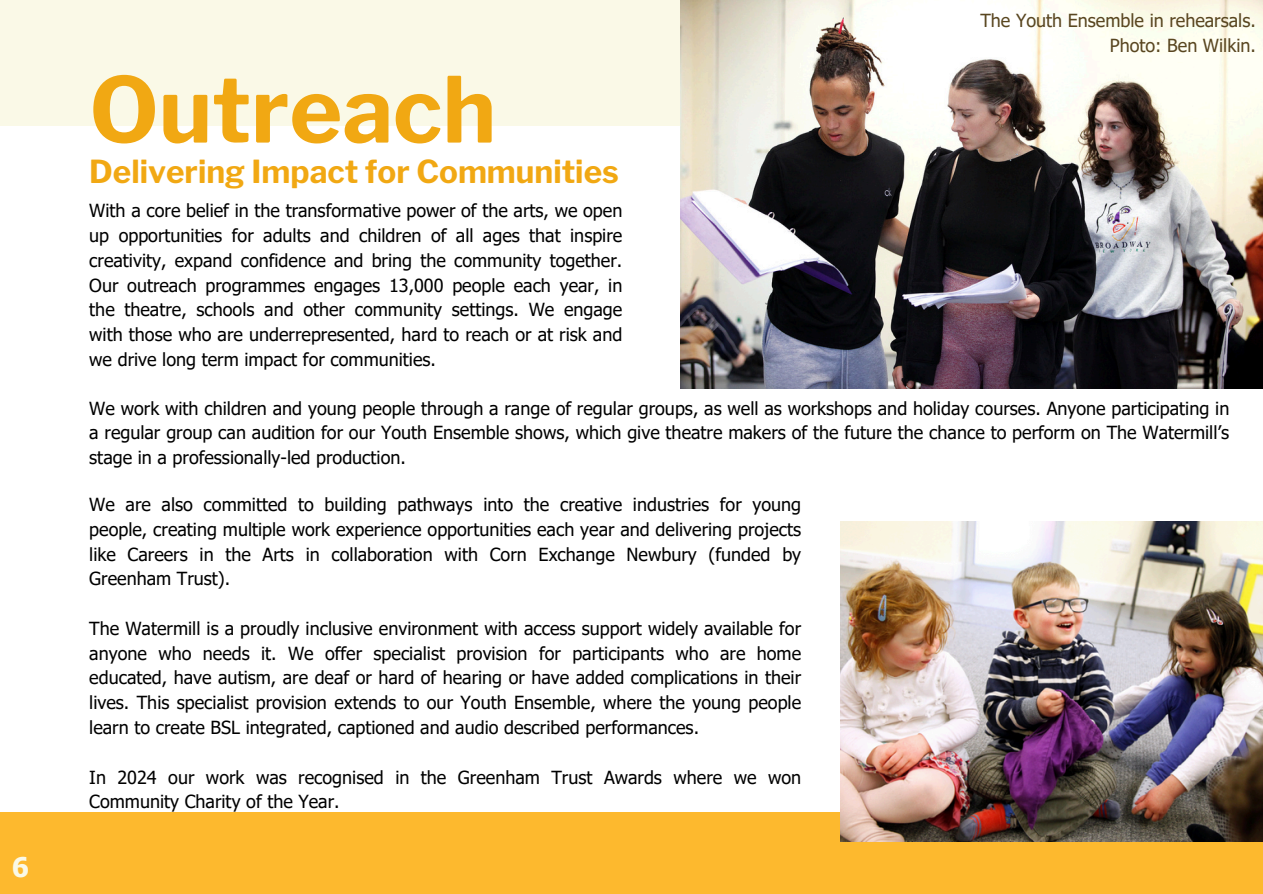
<style>
.page{position:relative;width:1263px;height:894px;background:#fff}
.page>*{position:absolute;margin:0;border:0;box-sizing:border-box;transform-origin:0 0}
.t1{font:700 90px "Libre Franklin";color:#f1a813}
.t2{font:700 31.5px "Libre Franklin";color:#f1a813}
.t3{font:700 27px "Tahoma";color:#faf9e7}
.t4{font:18px/24.8px "Tahoma";color:#000;text-align:justify}
.t5{font:18px "Tahoma";color:#594620}
</style>
<div class="page">
<div style="left:0;top:0;width:1263px;height:126px;background:#faf9e7"></div>
<div style="left:0;top:811px;width:1263px;height:82px;background:#fdb92e"></div>
<img style="left:681px;top:0;width:581px;height:388px">
<img style="left:840px;top:522px;width:423px;height:319px">
<p class="t3" style="left:12px;top:849px;width:19px">6</p>
<p class="t1" style="left:89px;top:56px;width:408px">Outreach</p>
<p class="t2" style="left:89px;top:153px;width:531px">Delivering Impact for Communities</p>
<p class="t4" style="left:89px;top:198px;width:535px">With a core belief in the transformative power of the arts, we open up opportunities for adults and children of all ages that inspire creativity, expand confidence and bring the community together.<br>Our outreach programmes engages 13,000 people each year, in the theatre, schools and other community settings. We engage with those who are underrepresented, hard to reach or at risk and we drive long term impact for communities.</p>
<p class="t5" style="left:980px;top:9px;width:277px">The Youth Ensemble in rehearsals.</p>
<p class="t5" style="left:1110px;top:34px;width:148px">Photo: Ben Wilkin.</p>
<p class="t4" style="left:89px;top:395px;width:1142px">We work with children and young people through a range of regular groups, as well as workshops and holiday courses. Anyone participating in a regular group can audition for our Youth Ensemble shows, which give theatre makers of the future the chance to perform on The Watermill’s stage in a professionally-led production.</p>
<p class="t4" style="left:89px;top:491px;width:713px">We are also committed to building pathways into the creative industries for young people, creating multiple work experience opportunities each year and delivering projects like Careers in the Arts in collaboration with Corn Exchange Newbury (funded by Greenham Trust).</p>
<h1 class="t4" style="left:89px;top:615px;width:713px">The Watermill is a proudly inclusive environment with access support widely available for anyone who needs it. We offer specialist provision for participants who are home educated, have autism, are deaf or hard of hearing or have added complications in their lives. This specialist provision extends to our Youth Ensemble, where the young people learn to create BSL integrated, captioned and audio described performances.</h1>
<p class="t4" style="left:89px;top:763px;width:713px">In 2024 our work was recognised in the Greenham Trust Awards where we won<br>Community Charity of the Year.</p>
</div>
